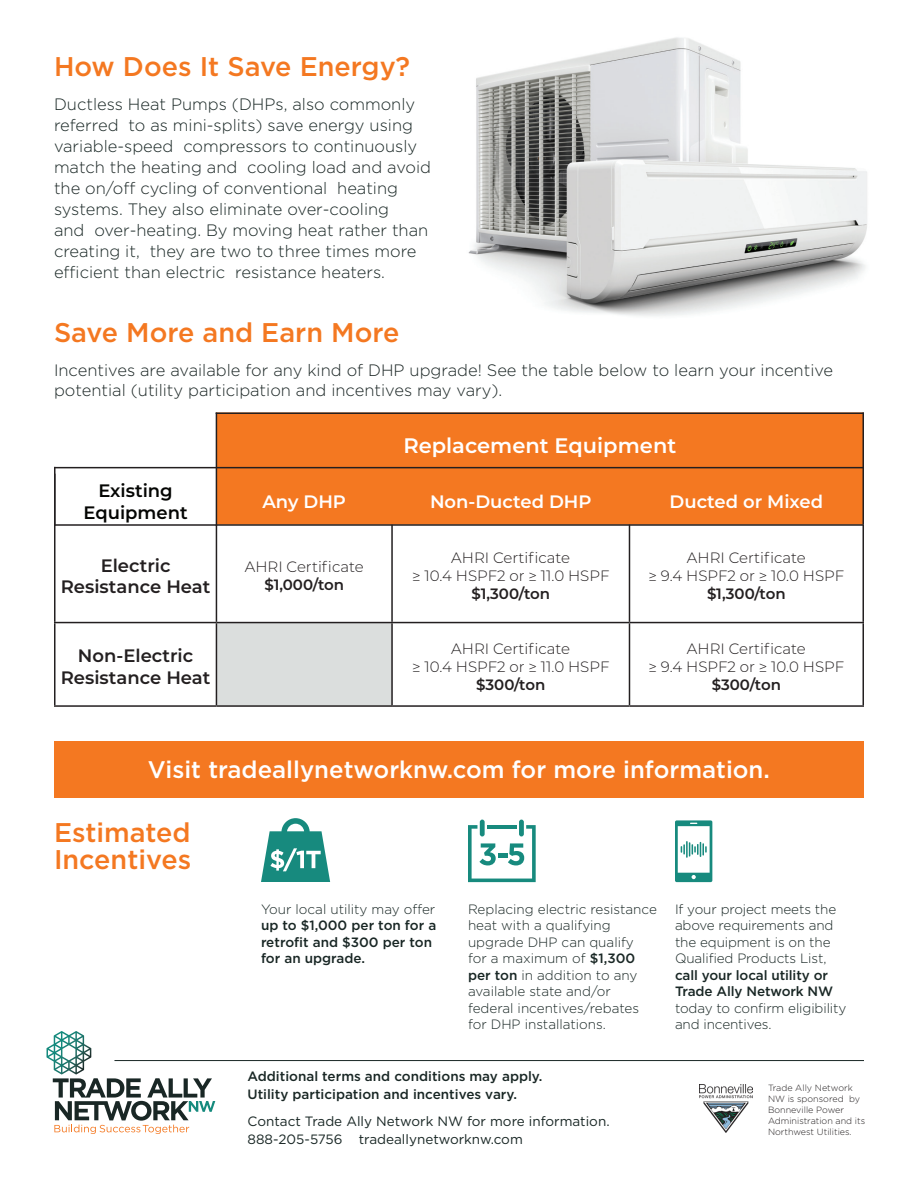
<style>
.page{position:relative;width:918px;height:1188px;background:#fff}
.page>*{position:absolute;margin:0;border:0;box-sizing:border-box;transform-origin:0 0}
.t1{font:500 27px/27px "Gotham";color:#f47821}
.t2{font:500 24px "Gotham";color:#fff}
.t3{font:600 21px "Montserrat";color:#fff}
.t4{font:600 18px/21.6px "Montserrat";color:#231f20;text-align:center}
.t5{font:600 18px "Montserrat";color:#fff}
.t6{font:600 18px/21.6px "Montserrat";color:#040503;text-align:center}
.t7{font:300 16.5px/21px "Gotham";color:#192725}
.Body{font:300 16.5px/19.8px "Gotham";color:#1b2625}
.t8{font:300 15px/18px "Montserrat";color:#231f20;text-align:center}
.t9{font:600 15px "Montserrat";color:#231f20}
.t10{font:300 13.5px/16.5px "Gotham";letter-spacing:-.01em;color:#192725}
.t11{font:500 13.5px/16.5px "Gotham";color:#192725}
.t12{font:13.5px "Gotham";color:#192725}
.Body-2{font:300 9px/10.8px "Gotham";color:#231f20}
.s1{color:#1b2625}
.s2{font-weight:600}
.s3{font-weight:300}
.s4{font-weight:500}
</style>
<div class="page">
<img style="left:468px;top:37px;width:399px;height:279px">
<div style="left:54px;top:742px;width:810px;height:56px;background:#f47821"></div>
<div style="left:480px;top:820px;width:5px;height:16px;background:#178a7e;border-radius:2px"></div>
<div style="left:519px;top:820px;width:5px;height:16px;background:#178a7e;border-radius:2px"></div>
<svg style="left:468px;top:825px;width:68px;height:57px"></svg>
<svg style="left:675px;top:820px;width:37px;height:62px"></svg>
<svg style="left:46px;top:1031px;width:169px;height:103px"></svg>
<hr style="left:114px;top:1060px;width:750px;height:1px;background:#192725">
<svg style="left:261px;top:818px;width:69px;height:64px"></svg>
<img style="left:700px;top:1084px;width:53px;height:48px">
<div style="left:217px;top:414px;width:645px;height:110px;background:#f47821"></div>
<div style="left:216px;top:623px;width:176px;height:83px;background:#dbdedd"></div>
<hr style="left:54px;top:525px;width:2px;height:97px;background:#231f20">
<hr style="left:216px;top:525px;width:1px;height:97px;background:#231f20">
<hr style="left:391px;top:525px;width:2px;height:97px;background:#231f20">
<hr style="left:629px;top:525px;width:1px;height:97px;background:#231f20">
<hr style="left:54px;top:622px;width:162px;height:1px;background:#231f20">
<hr style="left:54px;top:623px;width:2px;height:82px;background:#231f20">
<hr style="left:392px;top:622px;width:237px;height:1px;background:#231f20">
<hr style="left:629px;top:622px;width:235px;height:1px;background:#231f20">
<hr style="left:629px;top:623px;width:1px;height:82px;background:#231f20">
<hr style="left:216px;top:622px;width:176px;height:1px;background:#231f20">
<hr style="left:216px;top:623px;width:1px;height:82px;background:#231f20">
<hr style="left:391px;top:623px;width:2px;height:82px;background:#231f20">
<hr style="left:862px;top:525px;width:2px;height:97px;background:#231f20">
<hr style="left:862px;top:623px;width:2px;height:82px;background:#231f20">
<hr style="left:54px;top:705px;width:162px;height:2px;background:#231f20">
<hr style="left:216px;top:705px;width:176px;height:2px;background:#231f20">
<hr style="left:392px;top:705px;width:237px;height:2px;background:#231f20">
<hr style="left:629px;top:705px;width:235px;height:2px;background:#231f20">
<hr style="left:54px;top:524px;width:810px;height:2px;background:#231f20">
<hr style="left:54px;top:467px;width:810px;height:1px;background:#231f20">
<hr style="left:216px;top:412px;width:1px;height:114px;background:#231f20">
<hr style="left:54px;top:467px;width:2px;height:59px;background:#231f20">
<hr style="left:862px;top:412px;width:2px;height:112px;background:#231f20">
<hr style="left:216px;top:412px;width:648px;height:2px;background:#231f20">
<p class="t1" style="left:54px;top:52px;width:358px">How Does It Save Energy?</p>
<p class="t7" style="left:54px;top:93px;width:379px">Ductless Heat Pumps (DHPs, also commonly referred to as mini-splits) save energy using variable-speed compressors to continuously ma<span class="s1">tch the heating and cooling load and avoid the on/off cyc</span>ling of conventional heating systems. They also eliminate over-cooling<br>and over-heating. By moving heat rather than creating it, they are two to three times more efficient than electric resistance heaters.</p>
<p class="t1" style="left:54px;top:318px;width:347px">Save More and Earn More</p>
<p class="Body" style="left:54px;top:360px;width:781px">Incentives are available for any kind of DHP upgrade! See the table below to learn your incentive potential (utility participation and incentives may vary).</p>
<p class="t3" style="left:403px;top:431px;width:274px">Replacement Equipment</p>
<p class="t6" style="left:83px;top:479px;width:106px">Existing<br>Equipment</p>
<p class="t5" style="left:262px;top:489px;width:85px">Any DHP</p>
<p class="t5" style="left:430px;top:489px;width:163px">Non-Ducted DHP</p>
<p class="t5" style="left:670px;top:489px;width:155px">Ducted or Mixed</p>
<p class="t4" style="left:61px;top:554px;width:151px">Electric<br>Resistance Heat</p>
<p class="t8" style="left:245px;top:557px;width:120px">AHRI Certificate <span class="s2">$1,000/ton</span></p>
<p class="t8" style="left:412px;top:548px;width:199px">AHRI Certificate<br>≥ 10.4 HSPF2 or ≥ 11.0 HSPF <span class="s2">$1,300/ton</span></p>
<p class="t8" style="left:649px;top:548px;width:197px">AHRI Certificate<br>≥ 9.4 HSPF2 or ≥ 10.0 HSPF <span class="s2">$1,300/ton</span></p>
<p class="t4" style="left:61px;top:644px;width:151px">Non-Electric<br>Resistance Heat</p>
<p class="t8" style="left:451px;top:639px;width:120px">AHRI Certificate</p>
<p class="t8" style="left:412px;top:657px;width:199px">≥ 10.4 HSPF2 or ≥ 11.0 HSPF <span class="s2">$300/ton</span></p>
<p class="t8" style="left:687px;top:639px;width:120px">AHRI Certificate</p>
<p class="t8" style="left:649px;top:657px;width:197px">≥ 9.4 HSPF2 or ≥ 10.0 HSPF</p>
<p class="t9" style="left:712px;top:674px;width:71px">$300/ton</p>
<p class="t2" style="left:148px;top:754px;width:624px">Visit tradeallynetworknw.com for more information.</p>
<p class="t1" style="left:54px;top:819px;width:139px">Estimated<br>Incentives</p>
<p class="t11" style="left:261px;top:901px;width:177px"><span class="s3">Your local utility may offer </span>up to $1,000 per ton for a retrofit and $300 per ton for an upgrade.</p>
<p class="t10" style="left:468px;top:900px;width:190px">Replacing electric resistance heat with a qualifying upgrade DHP can qualify<br>for a maximum of <span class="s4">$1,300 per ton</span> in addition to any available state and/or federal incentives/rebates for DHP installations.</p>
<p class="t10" style="left:675px;top:900px;width:173px">If your project meets the above requirements and the equipment is on the<br>Qualified Products List, <span class="s4">call your local utility or<br>Trade Ally Network NW </span>today to confirm eligibility and incentives.</p>
<p class="t11" style="left:248px;top:1067px;width:297px;line-height:18px">Additional terms and conditions may apply.<br>Utility participation and incentives vary.</p>
<p class="t12" style="left:248px;top:1112px;width:364px">Contact Trade Ally Network NW for more information.</p>
<p class="t12" style="left:248px;top:1130px;width:277px">888-205-5756 tradeallynetworknw.com</p>
<p class="Body-2" style="left:768px;top:1083px;width:99px">Trade Ally Network<br>NW is sponsored by<br>Bonneville Power<br>Administration and its<br>Northwest Utilities.</p>
</div>
